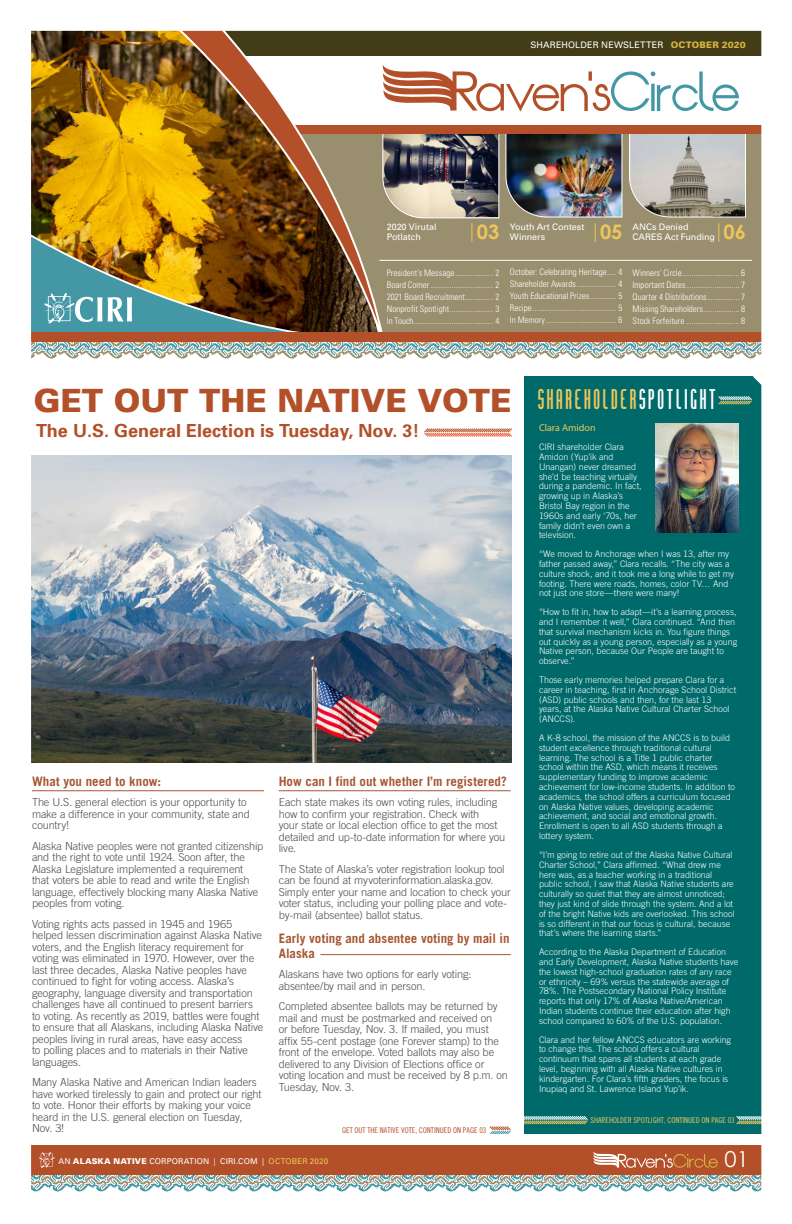
<style>
.page{position:relative;width:792px;height:1224px;background:#fff}
.page>*{position:absolute;margin:0;border:0;box-sizing:border-box;transform-origin:0 0}
.t1{font:900 32px "Univers";color:#b35029}
.t2{font:24px "Chingolo Pro";letter-spacing:-.02em;color:#edc65b}
.t3{font:22px "Century Gothic";color:#fff}
.t4{font:700 20px "Century Gothic";color:#edc65b}
.t5{font:700 18px "Univers";color:#b35029}
.t6{font:700 13px/15px "Trade Gothic";color:#a75633}
.t7{font:300 11px/11.5px "Trade Gothic";letter-spacing:-.01em;color:#4b4c4d}
.t8{font:10px "Myriad Pro";color:#edc65b}
.t9{font:300 9px/9.8px "Trade Gothic";color:#fff}
.t10{font:300 condensed 9px "Univers";color:#fff}
.t11{font:9px/10px "Univers";color:#fff}
.t12{font:8px "Univers";letter-spacing:.02em;color:#fff}
.t13{font:8px "Trade Gothic Cond Eighteen";color:#edc65b}
.t14{font:8px "Trade Gothic Cond Eighteen";color:#b35029}
.s1{font-weight:900;color:#d3b341}
.s2{color:#fff}
.s3{font-weight:900}
.s4{color:#edc65b}
</style>
<div class="page">
<img style="left:31px;top:30px;width:731px;height:1162px">
<p class="t11" style="left:530px;top:39px;width:217px">SHAREHOLDER NEWSLETTER <span class="s1">OCTOBER 2020</span></p>
<p class="t11" style="left:510px;top:222px;width:76px">Youth Art Contest<br>Winners</p>
<p class="t11" style="left:633px;top:222px;width:84px">ANCs Denied<br>CARES Act Funding</p>
<p class="t11" style="left:387px;top:222px;width:51px">2020 Virutal<br>Potlatch</p>
<p class="t10" style="left:387px;top:267px;width:114px">President's Message .................... 2</p>
<p class="t10" style="left:387px;top:279px;width:114px">Board Corner ................................. 2</p>
<p class="t10" style="left:387px;top:291px;width:114px">2021 Board Recruitment............... 2</p>
<p class="t10" style="left:387px;top:303px;width:114px">Nonprofit Spotlight....................... 3</p>
<p class="t10" style="left:387px;top:315px;width:114px">In Touch.......................................... 4</p>
<p class="t4" style="left:477px;top:217px;width:24px">03</p>
<p class="t4" style="left:600px;top:217px;width:24px">05</p>
<p class="t4" style="left:724px;top:217px;width:24px">06</p>
<p class="t10" style="left:510px;top:267px;width:114px">October: Celebrating Heritage..... 4</p>
<p class="t10" style="left:510px;top:279px;width:114px">Shareholder Awards..................... 4</p>
<p class="t10" style="left:510px;top:291px;width:114px">Youth Educational Prizes.............. 5</p>
<p class="t10" style="left:510px;top:303px;width:114px">Recipe............................................ 5</p>
<p class="t10" style="left:510px;top:315px;width:114px">In Memory..................................... 6</p>
<p class="t10" style="left:633px;top:267px;width:114px">Winners' Circle.............................. 6</p>
<p class="t10" style="left:633px;top:279px;width:114px">Important Dates............................ 7</p>
<p class="t10" style="left:633px;top:291px;width:114px">Quarter 4 Distributions................. 7</p>
<p class="t10" style="left:633px;top:303px;width:114px">Missing Shareholders................... 8</p>
<p class="t10" style="left:633px;top:315px;width:114px">Stock Forfeiture ............................ 8</p>
<p class="t1" style="left:34px;top:381px;width:479px">GET OUT THE NATIVE VOTE</p>
<p class="t2" style="left:536px;top:385px;width:183px">SHAREHOLDER<span class="s2">SPotlight</span></p>
<p class="t5" style="left:36px;top:420px;width:385px">The U.S. General Election is Tuesday, Nov. 3!</p>
<p class="t8" style="left:539px;top:422px;width:58px">Clara Amidon</p>
<p class="t9" style="left:539px;top:442px;width:104px">CIRI shareholder Clara<br>Amidon (Yup’ik and<br>Unangan) never dreamed she’d be teaching virtually during a pandemic. In fact, growing up in Alaska’s<br>Bristol Bay region in the<br>1960s and early ‘70s, her family didn’t even own a television.</p>
<p class="t9" style="left:539px;top:549px;width:197px">“We moved to Anchorage when I was 13, after my father passed away,” Clara recalls. “The city was a culture shock, and it took me a long while to get my footing. There were roads, homes, color TV… And not just one store—there were many!</p>
<p class="t9" style="left:539px;top:607px;width:200px">“How to fit in, how to adapt—it’s a learning process, and I remember it well,” Clara continued. “And then that survival mechanism kicks in. You figure things out quickly as a young person, especially as a young Native person, because Our People are taught to observe.”</p>
<p class="t9" style="left:539px;top:675px;width:199px">Those early memories helped prepare Clara for a career in teaching, first in Anchorage School District (ASD) public schools and then, for the last 13 years, at the Alaska Native Cultural Charter School (ANCCS).</p>
<p class="t9" style="left:539px;top:733px;width:198px">A K-8 school, the mission of the ANCCS is to build student excellence through traditional cultural learning. The school is a Title 1 public charter school within the ASD, which means it receives supplementary funding to improve academic achievement for low-income students. In addition to academics, the school offers a curriculum focused on Alaska Native values, developing academic achievement, and social and emotional growth.<br>Enrollment is open to all ASD students through a lottery system.</p>
<p class="t9" style="left:539px;top:850px;width:197px">“I’m going to retire out of the Alaska Native Cultural Charter School,” Clara affirmed. “What drew me here was, as a teacher working in a traditional public school, I saw that Alaska Native students are culturally so quiet that they are almost unnoticed; they just kind of slide through the system. And a lot of the bright Native kids are overlooked. This school is so different in that our focus is cultural, because that’s where the learning starts.”</p>
<p class="t9" style="left:539px;top:947px;width:201px">According to the Alaska Department of Education and Early Development, Alaska Native students have the lowest high-school graduation rates of any race or ethnicity – 69% versus the statewide average of 78%. The Postsecondary National Policy Institute reports that only 17% of Alaska Native/American Indian students continue their education after high school compared to 60% of the U.S. population.</p>
<p class="t9" style="left:539px;top:1034px;width:194px">Clara and her fellow ANCCS educators are working to change this. The school offers a cultural continuum that spans all students at each grade level, beginning with all Alaska Native cultures in kindergarten. For Clara’s fifth graders, the focus is Inupiaq and St. Lawrence Island Yup’ik.</p>
<p class="t6" style="left:279px;top:774px;width:230px">How can I find out whether I’m registered?</p>
<p class="t7" style="left:279px;top:797px;width:228px">Each state makes its own voting rules, including how to confirm your registration. Check with<br>your state or local election office to get the most detailed and up-to-date information for where you live.</p>
<p class="t7" style="left:279px;top:863px;width:233px">The State of Alaska’s voter registration lookup tool can be found at myvoterinformation.alaska.gov.<br>Simply enter your name and location to check your voter status, including your polling place and vote&shy;by-mail (absentee) ballot status.</p>
<p class="t6" style="left:279px;top:931px;width:232px">Early voting and absentee voting by mail in<br>Alaska</p>
<p class="t7" style="left:279px;top:969px;width:194px">Alaskans have two options for early voting: absentee/by mail and in person.</p>
<p class="t7" style="left:279px;top:1001px;width:231px">Completed absentee ballots may be returned by mail and must be postmarked and received on<br>or before Tuesday, Nov. 3. If mailed, you must affix 55-cent postage (one Forever stamp) to the front of the envelope. Voted ballots may also be delivered to any Division of Elections office or voting location and must be received by 8 p.m. on Tuesday, Nov. 3.</p>
<p class="t6" style="left:32px;top:774px;width:131px">What you need to know:</p>
<p class="t7" style="left:32px;top:797px;width:219px">The U.S. general election is your opportunity to make a difference in your community, state and country!</p>
<p class="t7" style="left:32px;top:840px;width:233px">Alaska Native peoples were not granted citizenship and the right to vote until 1924. Soon after, the Alaska Legislature implemented a requirement that voters be able to read and write the English language, effectively blocking many Alaska Native peoples from voting.</p>
<p class="t7" style="left:32px;top:918px;width:233px">Voting rights acts passed in 1945 and 1965 helped lessen discrimination against Alaska Native voters, and the English literacy requirement for voting was eliminated in 1970. However, over the last three decades, Alaska Native peoples have continued to fight for voting access. Alaska’s geography, language diversity and transportation challenges have all continued to present barriers to voting. As recently as 2019, battles were fought to ensure that all Alaskans, including Alaska Native peoples living in rural areas, have easy access<br>to polling places and to materials in their Native languages.</p>
<p class="t7" style="left:32px;top:1077px;width:231px">Many Alaska Native and American Indian leaders have worked tirelessly to gain and protect our right to vote. Honor their efforts by making your voice heard in the U.S. general election on Tuesday, Nov. 3!</p>
<p class="t13" style="left:590px;top:1115px;width:146px">SHAREHOLDER SPOTLIGHT, CONTINUED ON PAGE 03</p>
<p class="t14" style="left:342px;top:1126px;width:146px">GET OUT THE NATIVE VOTE, CONTINUED ON PAGE 03</p>
<p class="t12" style="left:59px;top:1156px;width:271px">AN <span class="s3">ALASKA NATIVE</span> CORPORATION | CIRI.COM | <span class="s4">OCTOBER 2020</span></p>
<h3 class="t3" style="left:725px;top:1143px;width:26px">01</h3>
</div>
